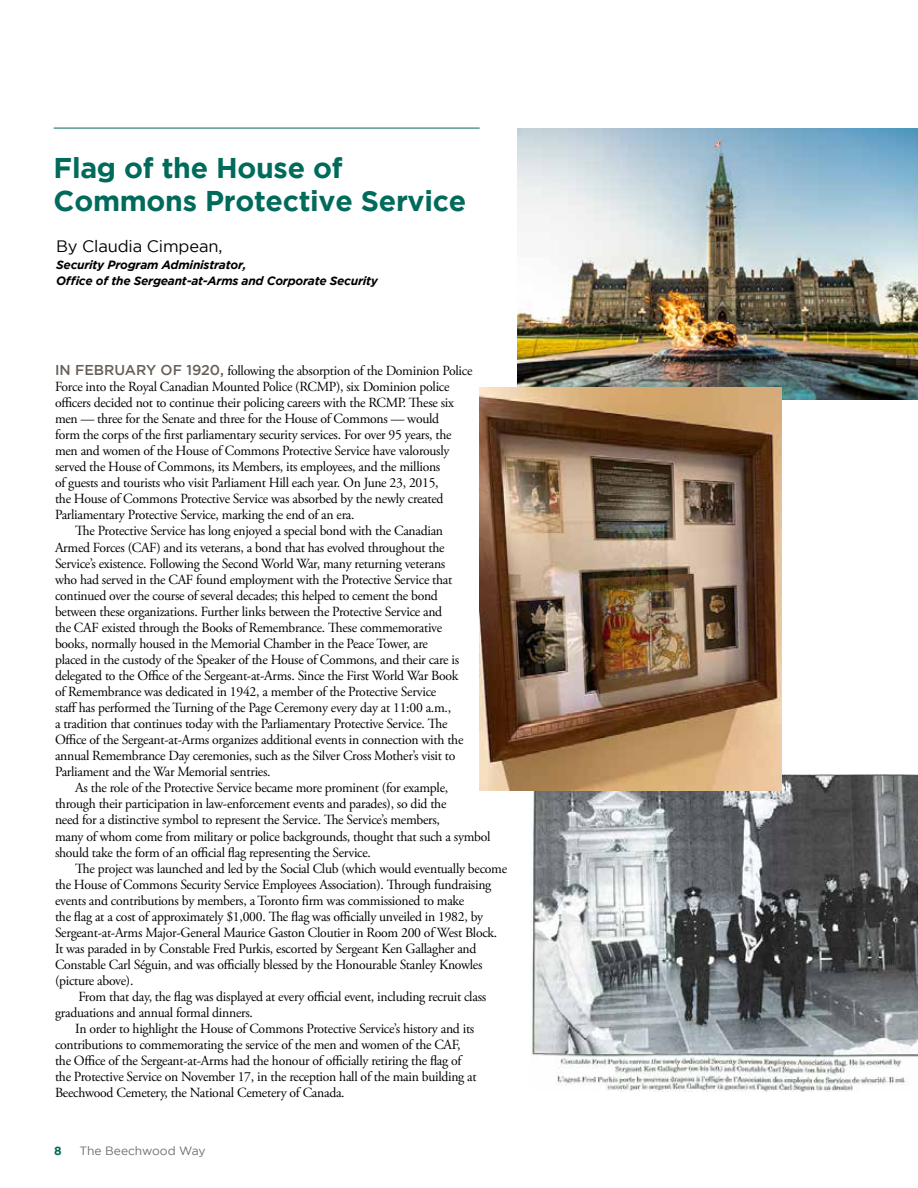
<style>
.page{position:relative;width:918px;height:1188px;background:#fff}
.page>*{position:absolute;margin:0;border:0;box-sizing:border-box;transform-origin:0 0}
.t1{font:700 28.5px/33px "Gotham";letter-spacing:-.01em;color:#006a5b}
.t2{font:16.5px "Gotham";letter-spacing:-.01em;color:#000}
.t3{font:13.95px "Adobe Garamond Pro";letter-spacing:-.02em;color:#000}
.t4{font:italic 700 12px/16.5px "Gotham";letter-spacing:-.02em;color:#000}
.t5{font:12px "Gotham";color:#6d6e71}
.t6{font:700 12px "Gotham";color:#006a5b}
.s1{font-family:"Gotham";font-weight:500;font-size:14.25px;color:#686058}
</style>
<div class="page">
<hr style="left:54px;top:128px;width:426px;height:1px;background:#006a5b">
<img style="left:518px;top:129px;width:400px;height:271px">
<img style="left:531px;top:775px;width:387px;height:316px">
<img style="left:480px;top:388px;width:302px;height:403px">
<h1 class="t1" style="left:54px;top:150px;width:414px">Flag of the House of<br>Commons Protective Service</h1>
<p class="t2" style="left:56px;top:237px;width:168px">By Claudia Cimpean,</p>
<p class="t4" style="left:56px;top:256px;width:323px">Security Program Administrator,<br>Office of the Sergeant-at-Arms and Corporate Security</p>
<p class="t3" style="left:55px;top:362px;width:419px"><span class="s1">IN FEBRUARY OF 1920,</span> following the absorption of the Dominion Police</p>
<p class="t3" style="left:55px;top:378px;width:396px">Force into the Royal Canadian Mounted Police (RCMP), six Dominion police</p>
<p class="t3" style="left:55px;top:394px;width:401px">officers decided not to continue their policing careers with the RCMP. These six</p>
<p class="t3" style="left:55px;top:410px;width:386px">men — three for the Senate and three for the House of Commons — would</p>
<p class="t3" style="left:55px;top:426px;width:398px">form the corps of the first parliamentary security services. For over 95 years, the</p>
<p class="t3" style="left:55px;top:442px;width:396px">men and women of the House of Commons Protective Service have valorously</p>
<p class="t3" style="left:55px;top:458px;width:387px">served the House of Commons, its Members, its employees, and the millions</p>
<p class="t3" style="left:55px;top:475px;width:385px">of guests and tourists who visit Parliament Hill each year. On June 23, 2015,</p>
<p class="t3" style="left:55px;top:491px;width:390px">the House of Commons Protective Service was absorbed by the newly created</p>
<p class="t3" style="left:55px;top:507px;width:301px">Parliamentary Protective Service, marking the end of an era.</p>
<p class="t3" style="left:75px;top:523px;width:369px">The Protective Service has long enjoyed a special bond with the Canadian</p>
<p class="t3" style="left:55px;top:539px;width:391px">Armed Forces (CAF) and its veterans, a bond that has evolved throughout the</p>
<p class="t3" style="left:55px;top:555px;width:392px">Service’s existence. Following the Second World War, many returning veterans</p>
<p class="t3" style="left:55px;top:571px;width:399px">who had served in the CAF found employment with the Protective Service that</p>
<p class="t3" style="left:55px;top:587px;width:384px">continued over the course of several decades; this helped to cement the bond</p>
<p class="t3" style="left:55px;top:603px;width:389px">between these organizations. Further links between the Protective Service and</p>
<p class="t3" style="left:55px;top:619px;width:389px">the CAF existed through the Books of Remembrance. These commemorative</p>
<p class="t3" style="left:55px;top:635px;width:375px">books, normally housed in the Memorial Chamber in the Peace Tower, are</p>
<p class="t3" style="left:55px;top:651px;width:406px">placed in the custody of the Speaker of the House of Commons, and their care is</p>
<p class="t3" style="left:55px;top:667px;width:405px">delegated to the Office of the Sergeant-at-Arms. Since the First World War Book</p>
<p class="t3" style="left:55px;top:683px;width:383px">of Remembrance was dedicated in 1942, a member of the Protective Service</p>
<p class="t3" style="left:55px;top:699px;width:398px">staff has performed the Turning of the Page Ceremony every day at 11:00 a.m.,</p>
<p class="t3" style="left:55px;top:715px;width:394px">a tradition that continues today with the Parliamentary Protective Service. The</p>
<p class="t3" style="left:55px;top:731px;width:410px">Office of the Sergeant-at-Arms organizes additional events in connection with the</p>
<p class="t3" style="left:55px;top:747px;width:402px">annual Remembrance Day ceremonies, such as the Silver Cross Mother’s visit to</p>
<p class="t3" style="left:55px;top:764px;width:217px">Parliament and the War Memorial sentries.</p>
<p class="t3" style="left:75px;top:780px;width:375px">As the role of the Protective Service became more prominent (for example,</p>
<p class="t3" style="left:55px;top:796px;width:393px">through their participation in law-enforcement events and parades), so did the</p>
<p class="t3" style="left:55px;top:812px;width:387px">need for a distinctive symbol to represent the Service. The Service’s members,</p>
<p class="t3" style="left:55px;top:828px;width:437px">many of whom come from military or police backgrounds, thought that such a symbol</p>
<p class="t3" style="left:55px;top:844px;width:317px">should take the form of an official flag representing the Service.</p>
<p class="t3" style="left:75px;top:860px;width:433px">The project was launched and led by the Social Club (which would eventually become</p>
<p class="t3" style="left:55px;top:876px;width:438px">the House of Commons Security Service Employees Association). Through fundraising</p>
<p class="t3" style="left:55px;top:892px;width:411px">events and contributions by members, a Toronto firm was commissioned to make</p>
<p class="t3" style="left:55px;top:908px;width:430px">the flag at a cost of approximately $1,000. The flag was officially unveiled in 1982, by</p>
<p class="t3" style="left:55px;top:924px;width:444px">Sergeant-at-Arms Major-General Maurice Gaston Cloutier in Room 200 of West Block.</p>
<p class="t3" style="left:55px;top:940px;width:423px">It was paraded in by Constable Fred Purkis, escorted by Sergeant Ken Gallagher and</p>
<p class="t3" style="left:55px;top:956px;width:429px">Constable Carl Séguin, and was officially blessed by the Honourable Stanley Knowles</p>
<p class="t3" style="left:55px;top:972px;width:80px">(picture above).</p>
<p class="t3" style="left:78px;top:988px;width:409px">From that day, the flag was displayed at every official event, including recruit class</p>
<p class="t3" style="left:55px;top:1004px;width:199px">graduations and annual formal dinners.</p>
<p class="t3" style="left:75px;top:1020px;width:401px">In order to highlight the House of Commons Protective Service’s history and its</p>
<p class="t3" style="left:55px;top:1036px;width:407px">contributions to commemorating the service of the men and women of the CAF,</p>
<p class="t3" style="left:55px;top:1053px;width:408px">the Office of the Sergeant-at-Arms had the honour of officially retiring the flag of</p>
<p class="t3" style="left:55px;top:1069px;width:423px">the Protective Service on November 17, in the reception hall of the main building at</p>
<p class="t3" style="left:55px;top:1085px;width:291px">Beechwood Cemetery, the National Cemetery of Canada.</p>
<p class="t6" style="left:54px;top:1143px;width:9px">8</p>
<p class="t5" style="left:80px;top:1144px;width:127px">The Beechwood Way</p>
</div>
